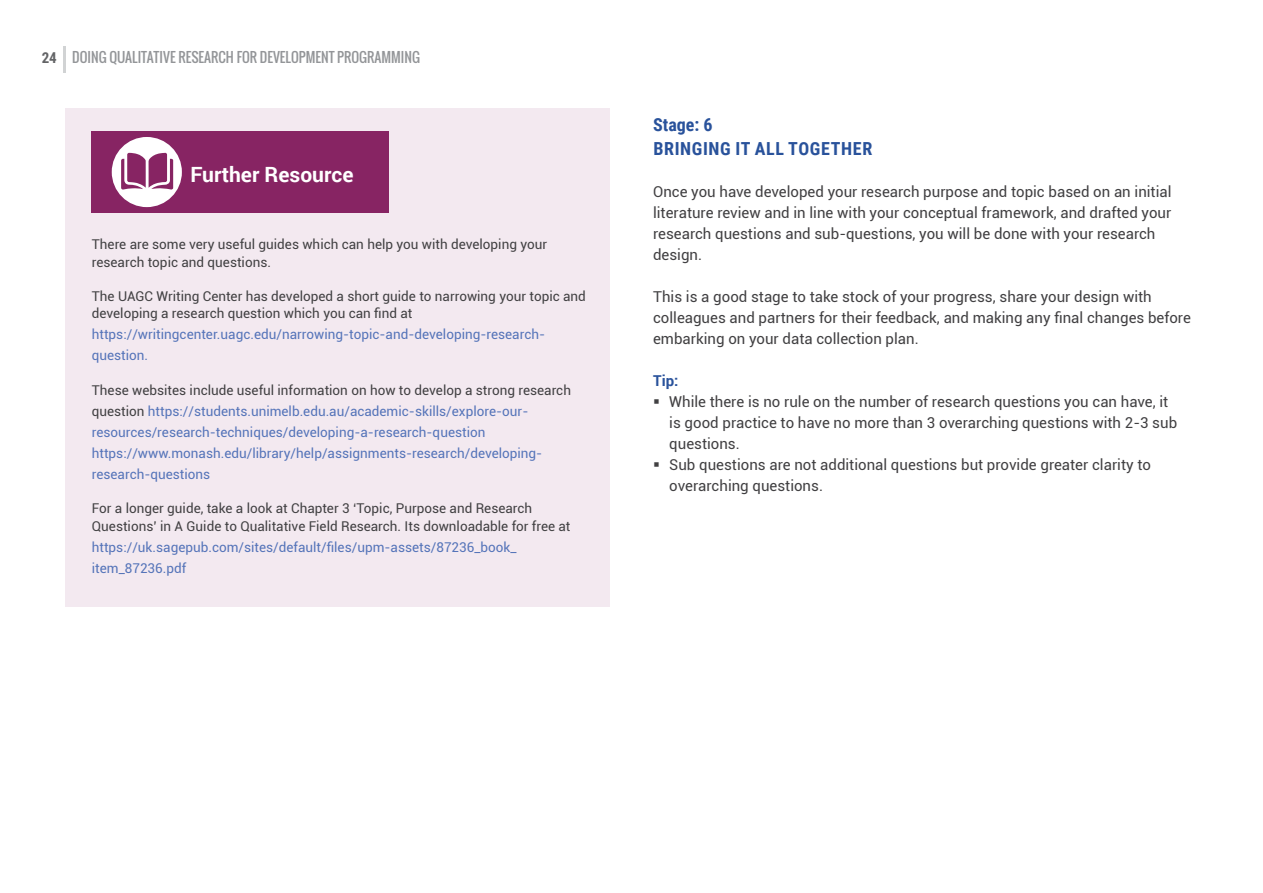
<style>
.page{position:relative;width:1263px;height:893px;background:#fff}
.page>*{position:absolute;margin:0;border:0;box-sizing:border-box;transform-origin:0 0}
.t1{font:700 21px "Roboto";color:#fff}
.t2{font:700 18px/24px "Roboto Condensed";letter-spacing:.035em;color:#29529b}
.t3{font:15px/21px "Roboto";color:#414042}
.t4{font:700 15px "Roboto";color:#29529b}
.t5{font:13.5px/21px "Roboto";color:#5574b9}
.t6{font:13.5px/17.2px "Roboto";color:#414042}
.t7{font:13.5px "Oswald";color:#939598}
.s1{font-family:"Roboto Condensed";font-weight:700;font-size:15px;color:#636466}
.s2{color:#414042}
</style>
<div class="page">
<hr style="left:63px;top:46px;width:3px;height:27px;background:#d1d3d4">
<div style="left:66px;top:108px;width:544px;height:498px;background:#f3e9f0"></div>
<div style="left:92px;top:131px;width:297px;height:82px;background:#872463"></div>
<div style="left:112px;top:137px;width:70px;height:70px;background:#fff;border-radius:50%"></div>
<svg style="left:121px;top:153px;width:52px;height:37px"></svg>
<p class="t7" style="left:42px;top:51px;width:380px"><span class="s1">24</span> DOING QUALITATIVE RESEARCH FOR DEVELOPMENT PROGRAMMING</p>
<h1 class="t1" style="left:190px;top:164px;width:165px">Further Resource</h1>
<p class="t6" style="left:92px;top:237px;width:457px">There are some very useful guides which can help you with developing your research topic and questions.</p>
<p class="t6" style="left:92px;top:288px;width:496px">The UAGC Writing Center has developed a short guide to narrowing your topic and developing a research question which you can find at</p>
<p class="t5" style="left:92px;top:325px;width:455px">https://writingcenter.uagc.edu/narrowing-topic-and-developing-research&shy;question.</p>
<p class="t5" style="left:92px;top:380px;width:481px"><span class="s2">These websites include useful information on how to develop a strong research question</span> https://students.unimelb.edu.au/academic-skills/explore-our&shy;resources/research-techniques/developing-a-research-question https://www.monash.edu/library/help/assignments-research/developing&shy;research-questions</p>
<p class="t6" style="left:92px;top:501px;width:480px">For a longer guide, take a look at Chapter 3 ‘Topic, Purpose and Research<br>Questions’ in A Guide to Qualitative Field Research. Its downloadable for free at</p>
<p class="t5" style="left:92px;top:536px;width:426px">https://uk.sagepub.com/sites/default/files/upm-assets/87236_book_ item_87236.pdf</p>
<p class="t2" style="left:653px;top:113px;width:221px">Stage: 6<br>BRINGING IT ALL TOGETHER</p>
<p class="t3" style="left:653px;top:182px;width:520px">Once you have developed your research purpose and topic based on an initial literature review and in line with your conceptual framework, and drafted your research questions and sub-questions, you will be done with your research design.</p>
<p class="t3" style="left:653px;top:287px;width:539px">This is a good stage to take stock of your progress, share your design with colleagues and partners for their feedback, and making any final changes before embarking on your data collection plan.</p>
<p class="t4" style="left:653px;top:373px;width:27px">Tip:</p>
<p class="t3" style="left:669px;top:392px;width:509px">While there is no rule on the number of research questions you can have, it is good practice to have no more than 3 overarching questions with 2-3 sub questions.<br>Sub questions are not additional questions but provide greater clarity to overarching questions.</p>
</div>
